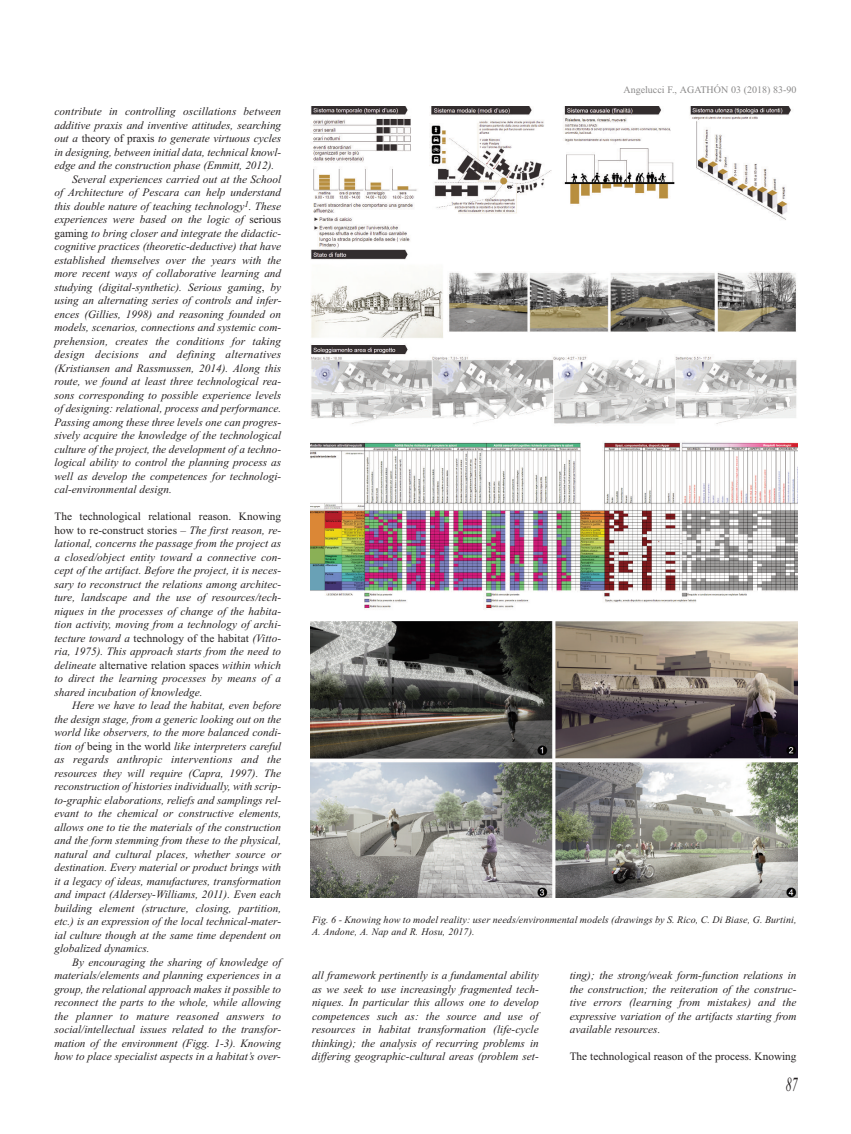
<style>
.page{position:relative;width:851px;height:1134px;background:#fff}
.page>*{position:absolute;margin:0;border:0;box-sizing:border-box;transform-origin:0 0}
.t1{font:italic 20px "Times New Roman";color:#231f20;scale:.6 1}
.t2{font:italic 11.25px/13.5px "Times New Roman";color:#231f20;text-align:justify}
.t3{font:11.25px "Times New Roman";color:#231f20}
.t4{font:italic 11.25px "Times New Roman";letter-spacing:.02em;color:#231f20}
.t5{font:italic 10px/12px "Times New Roman";letter-spacing:.01em;color:#231f20}
.t6{font:10px "Times New Roman";color:#8a8989}
.s1{font-style:normal}
</style>
<div class="page">
<img style="left:311px;top:106px;width:486px;height:791px">
<p class="t2" style="left:54px;top:105px;width:228px">contribute in controlling oscillations between</p>
<p class="t2" style="left:54px;top:118px;width:228px">additive praxis and inventive attitudes, searching</p>
<p class="t2" style="left:54px;top:132px;width:228px">out a <span class="s1">theory of praxis</span> to generate virtuous cycles</p>
<p class="t2" style="left:54px;top:145px;width:228px">in designing, between initial data, technical knowl-</p>
<p class="t2" style="left:54px;top:159px;width:221px">edge and the construction phase (Emmitt, 2012).</p>
<p class="t2" style="left:72px;top:172px;width:210px">Several experiences carried out at the School</p>
<p class="t2" style="left:54px;top:186px;width:228px">of Architecture of Pescara can help understand</p>
<p class="t2" style="left:54px;top:199px;width:228px">this double nature of teaching technology<sup>1</sup>. These</p>
<p class="t2" style="left:54px;top:213px;width:228px">experiences were based on the logic of <span class="s1">serious</span></p>
<p class="t2" style="left:54px;top:226px;width:228px"><span class="s1">gaming</span> to bring closer and integrate the didactic-</p>
<p class="t2" style="left:54px;top:240px;width:228px">cognitive practices (theoretic-deductive) that have</p>
<p class="t2" style="left:54px;top:253px;width:228px">established themselves over the years with the</p>
<p class="t2" style="left:54px;top:267px;width:228px">more recent ways of collaborative learning and</p>
<p class="t2" style="left:54px;top:280px;width:228px">studying (digital-synthetic). Serious gaming<span class="s1">,</span> by</p>
<p class="t2" style="left:54px;top:294px;width:228px">using an alternating series of controls and infer-</p>
<p class="t2" style="left:54px;top:307px;width:228px">ences (Gillies, 1998) and reasoning founded on</p>
<p class="t2" style="left:54px;top:321px;width:228px">models, scenarios, connections and systemic com-</p>
<p class="t2" style="left:54px;top:334px;width:228px">prehension, creates the conditions for taking</p>
<p class="t4" style="left:54px;top:348px;width:228px">design decisions and defining alternatives</p>
<p class="t2" style="left:54px;top:361px;width:228px">(Kristiansen and Rassmussen, 2014). Along this</p>
<p class="t2" style="left:54px;top:375px;width:228px">route, we found at least three technological rea-</p>
<p class="t2" style="left:54px;top:388px;width:228px">sons corresponding to possible experience levels</p>
<p class="t2" style="left:54px;top:402px;width:228px">of designing: relational, process and performance.</p>
<p class="t2" style="left:54px;top:415px;width:228px">Passing among these three levels one can progres-</p>
<p class="t2" style="left:54px;top:429px;width:228px">sively acquire the knowledge of the technological</p>
<p class="t2" style="left:54px;top:442px;width:228px">culture of the project, the development of a techno-</p>
<p class="t2" style="left:54px;top:456px;width:228px">logical ability to control the planning process as</p>
<p class="t2" style="left:54px;top:469px;width:228px">well as develop the competences for technologi-</p>
<p class="t2" style="left:54px;top:483px;width:119px">cal-environmental design.</p>
<p class="t2" style="left:54px;top:510px;width:228px"><span class="s1">The technological relational reason. Knowing how to re-construct stories –</span> The first reason, re&shy;lational, concerns the passage from the project as a closed/object entity toward a connective con&shy;cept of the artifact. Before the project, it is neces&shy;sary to reconstruct the relations among architec&shy;ture, landscape and the use of resources/tech&shy;niques in the processes of change of the habita&shy;tion activity, moving from a technology of archi&shy;tecture toward a <span class="s1">technology of the habitat</span> (Vitto&shy;ria, 1975). This approach starts from the need to delineate <span class="s1">alternative relation spaces</span> within which to direct the learning processes by means of a shared incubation of knowledge.</p>
<p class="t2" style="left:54px;top:699px;width:228px;text-indent:18px">Here we have to lead the habitat, even before the design stage, from a generic looking out on the world like observers, to the more balanced condi&shy;tion of <span class="s1">being in the world</span> like interpreters careful as regards anthropic interventions and the resources they will require (Capra, 1997). The reconstruction of histories individually, with scrip&shy;to-graphic elaborations, reliefs and samplings rel&shy;evant to the chemical or constructive elements, allows one to tie the materials of the construction and the form stemming from these to the physical, natural and cultural places, whether source or destination. Every material or product brings with it a legacy of ideas, manufactures, transformation and impact (Aldersey-Williams, 2011). Even each building element (structure, closing, partition, etc.) is an expression of the local technical-mater&shy;ial culture though at the same time dependent on globalized dynamics.</p>
<p class="t2" style="left:54px;top:955px;width:228px;text-indent:18px">By encouraging the sharing of knowledge of materials/elements and planning experiences in a group, the relational approach makes it possible to reconnect the parts to the whole, while allowing the planner to mature reasoned answers to social/intellectual issues related to the transfor&shy;mation of the environment (Figg. 1-3). Knowing how to place specialist aspects in a habitat’s over-</p>
<p class="t6" style="left:623px;top:84px;width:174px">Angelucci F., AGATHÓN 03 (2018) 83-90</p>
<p class="t5" style="left:312px;top:913px;width:486px">Fig. 6 - Knowing how to model reality: user needs/environmental models (drawings by S. Rico, C. Di Biase, G. Burtini,<br>A. Andone, A. Nap and R. Hosu, 2017).</p>
<p class="t2" style="left:312px;top:968px;width:228px">all framework pertinently is a fundamental ability as we seek to use increasingly fragmented tech&shy;niques. In particular this allows one to develop competences such as: the source and use of resources in habitat transformation (life-cycle thinking); the analysis of recurring problems in differing geographic-cultural areas (problem set-</p>
<p class="t2" style="left:569px;top:968px;width:228px">ting); the strong/weak form-function relations in the construction; the reiteration of the construc&shy;tive errors (learning from mistakes) and the expressive variation of the artifacts starting from available resources.</p>
<p class="t3" style="left:569px;top:1049px;width:228px">The technological reason of the process. Knowing</p>
<h1 class="t1" style="left:785px;top:1072px;width:21px">87</h1>
</div>
